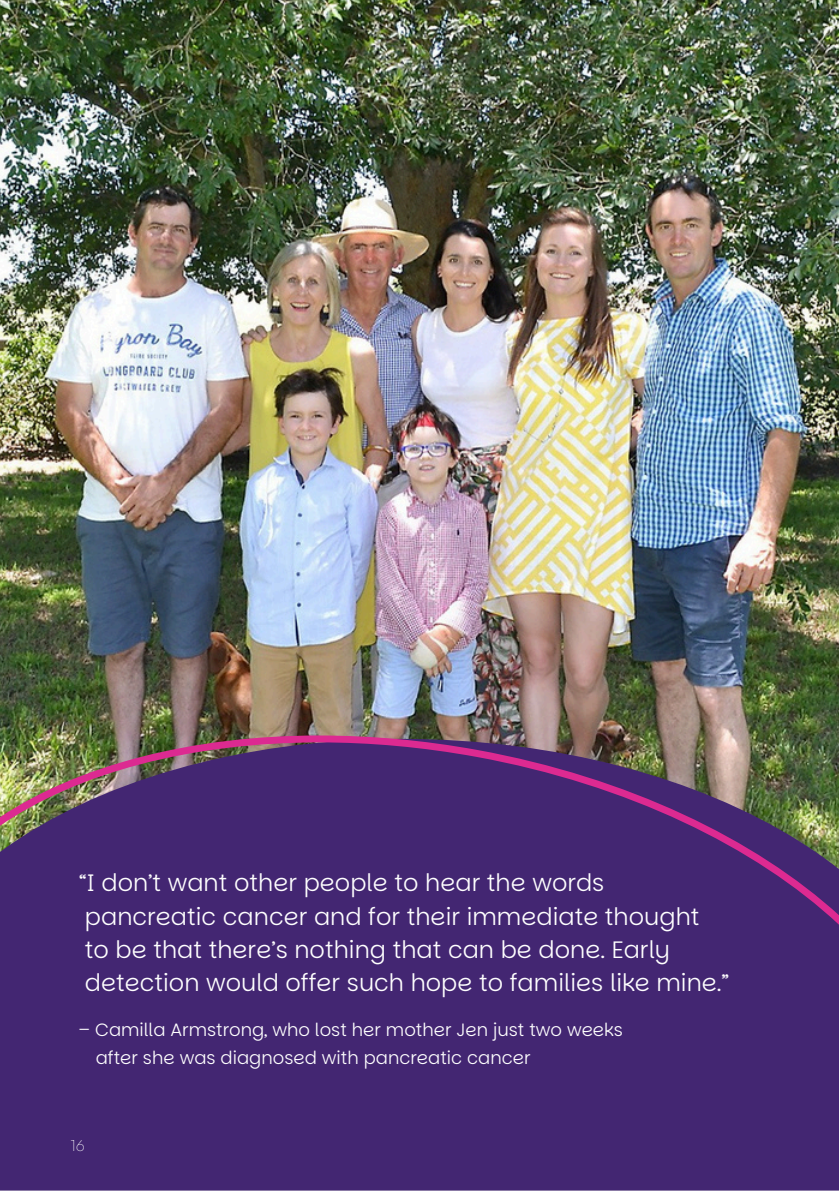
<style>
.page{position:relative;width:839px;height:1191px;background:#fff}
.page>*{position:absolute;margin:0;border:0;box-sizing:border-box;transform-origin:0 0}
.t1{font:300 24px/33px "Parkinsans";color:#fff}
.t2{font:300 18px "Parkinsans";color:#fff}
.t3{font:100 16px "Outfit";color:#fff}
</style>
<div class="page">
<div style="left:0;top:0;width:838px;height:1191px;background:#432672"></div>
<img style="left:0;top:0;width:838px;height:735px">
<img style="left:0;top:735px;width:838px;height:189px">
<p class="t1" style="left:79px;top:866px;width:526px">“I don’t want other people to hear the words</p>
<h1 class="t1" style="left:85px;top:900px;width:645px">pancreatic cancer and for their immediate thought to be that there’s nothing that can be done. Early detection would offer such hope to families like mine.”</h1>
<h1 class="t2" style="left:78px;top:1017px;width:546px">– Camilla Armstrong, who lost her mother Jen just two weeks</h1>
<p class="t2" style="left:96px;top:1045px;width:436px">after she was diagnosed with pancreatic cancer</p>
<p class="t3" style="left:71px;top:1135px;width:16px">16</p>
</div>
